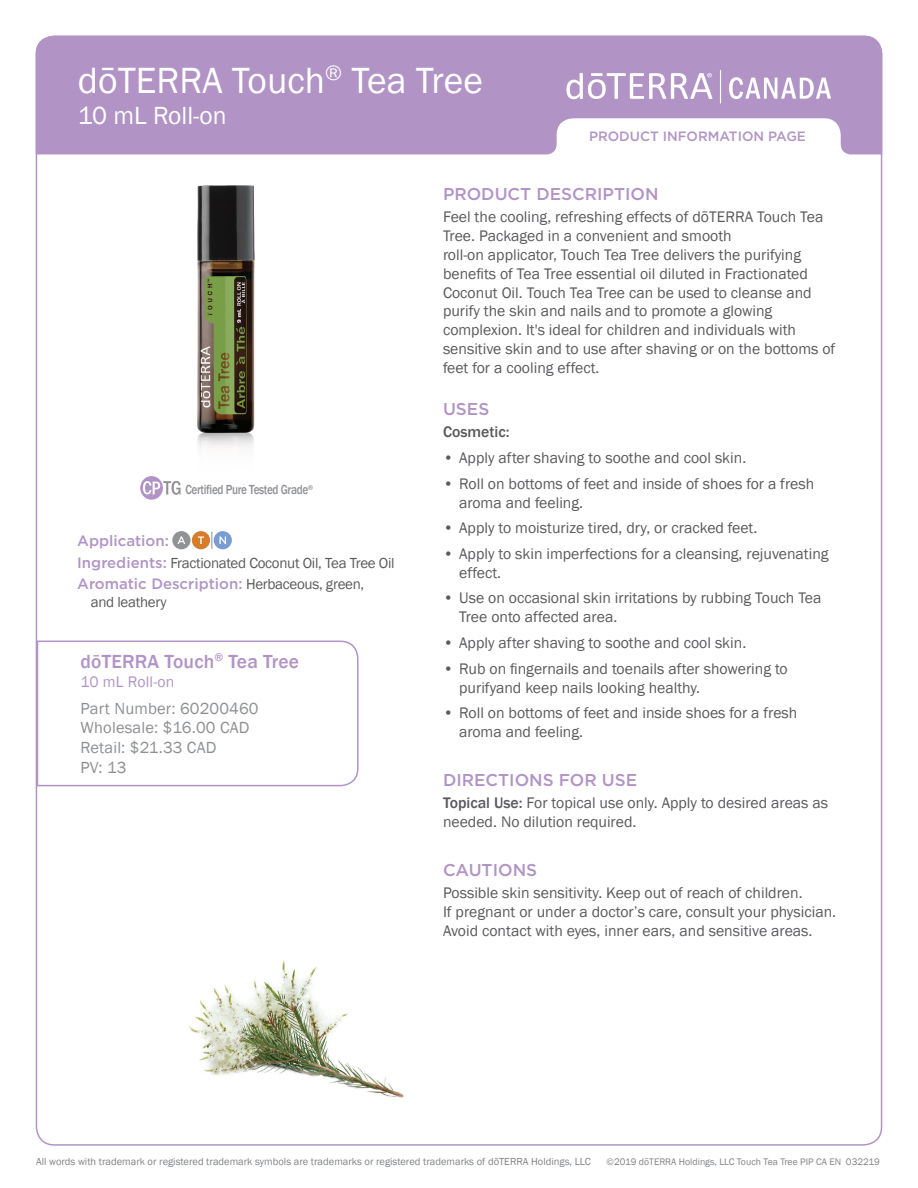
<style>
.page{position:relative;width:918px;height:1188px;background:#fff}
.page>*{position:absolute;margin:0;border:0;box-sizing:border-box;transform-origin:0 0}
.t1{font:37.5px "Franklin Gothic";color:#fff}
.t2{font:25.5px "Franklin Gothic";color:#fff}
.t3{font:500 19.5px "Franklin Gothic";letter-spacing:.01em;color:#b194c5}
.t4{font:500 17.1px "Gotham";color:#b194c5}
.t5{font:16.5px/19.8px "Franklin Gothic";letter-spacing:.01em;color:#8d8f92}
.t6{font:15.75px/18.9px "Franklin Gothic";color:#5a5a5d}
.t7{font:15.75px "Franklin Gothic";letter-spacing:.01em;color:#b194c5}
.t8{font:500 15.75px "Franklin Gothic";color:#5a5a5d}
.t9{font:15px "Franklin Gothic";letter-spacing:-.02em;color:#5a5a5d}
.t10{font:500 15px "Gotham";color:#b194c5}
.t11{font:500 13.5px "Franklin Gothic";letter-spacing:-.03em;color:#919295;scale:.83 1}
.t12{font:500 13.5px "Gotham";color:#b194c5}
.t13{font:10.5px "Franklin Gothic";color:#808285}
.t14{font:9.75px "Franklin Gothic";color:#808285}
.s1{font-family:"Gotham";font-weight:500;color:#b194c5}
.s2{font-family:"Franklin Gothic";font-weight:400;color:#5a5a5d}
.s3{font-weight:500}
</style>
<div class="page">
<svg style="left:36px;top:36px;width:846px;height:118px;background:#b99fcb"></svg>
<svg style="left:729px;top:77px;width:102px;height:22px"></svg>
<svg style="left:566px;top:73px;width:146px;height:26px"></svg>
<hr style="left:720px;top:70px;width:1px;height:34px;background:#fff">
<img style="left:197px;top:185px;width:58px;height:264px">
<svg style="left:211px;top:532px;width:1px;height:17px"></svg>
<div style="left:172px;top:531px;width:19px;height:18px;background:#919295;border-radius:50%"></div>
<svg style="left:177px;top:536px;width:8px;height:8px"></svg>
<div style="left:192px;top:531px;width:18px;height:18px;background:#d77c29;border-radius:50%"></div>
<svg style="left:198px;top:536px;width:6px;height:8px"></svg>
<div style="left:214px;top:531px;width:18px;height:18px;background:#799cd1;border-radius:50%"></div>
<svg style="left:219px;top:536px;width:7px;height:8px"></svg>
<svg style="left:36px;top:640px;width:323px;height:147px"></svg>
<img style="left:189px;top:961px;width:215px;height:137px">
<svg style="left:140px;top:476px;width:41px;height:24px"></svg>
<h1 class="t1" style="left:78px;top:57px;width:407px">dōTERRA Touch<sup>®</sup> Tea Tree</h1>
<h2 class="t2" style="left:78px;top:100px;width:150px">10 mL Roll-on</h2>
<p class="t11" style="left:185px;top:481px;width:156px">Certified Pure Tested Grade<sup>®</sup></p>
<p class="t10" style="left:77px;top:531px;width:93px">Application:</p>
<p class="t9" style="left:77px;top:553px;width:319px"><span class="s1">Ingredients:</span> Fractionated Coconut Oil, Tea Tree Oil</p>
<p class="t10" style="left:77px;top:574px;width:289px">Aromatic Description: <span class="s2">Herbaceous, green,</span></p>
<p class="t9" style="left:91px;top:593px;width:77px">and leathery</p>
<p class="t3" style="left:81px;top:649px;width:220px">dōTERRA Touch<sup>®</sup> Tea Tree</p>
<p class="t7" style="left:81px;top:672px;width:95px">10 mL Roll-on</p>
<p class="t5" style="left:81px;top:699px;width:179px">Part Number: 60200460<br>Wholesale: $16.00 CAD<br>Retail: $21.33 CAD<br>PV: 13</p>
<p class="t12" style="left:589px;top:128px;width:218px">PRODUCT INFORMATION PAGE</p>
<p class="t4" style="left:443px;top:182px;width:217px">PRODUCT DESCRIPTION</p>
<p class="t6" style="left:443px;top:208px;width:394px">Feel the cooling, refreshing effects of dōTERRA Touch Tea Tree. Packaged in a convenient and smooth<br>roll-on applicator, Touch Tea Tree delivers the purifying benefits of Tea Tree essential oil diluted in Fractionated Coconut Oil. Touch Tea Tree can be used to cleanse and purify the skin and nails and to promote a glowing complexion. It's ideal for children and individuals with sensitive skin and to use after shaving or on the bottoms of feet for a cooling effect.</p>
<p class="t4" style="left:443px;top:398px;width:48px">USES</p>
<p class="t8" style="left:443px;top:422px;width:68px">Cosmetic:</p>
<p class="t6" style="left:443px;top:449px;width:305px">• Apply after shaving to soothe and cool skin.</p>
<p class="t6" style="left:459px;top:474px;width:357px;text-indent:-16px">• Roll on bottoms of feet and inside of shoes for a fresh aroma and feeling.</p>
<p class="t6" style="left:443px;top:519px;width:316px">• Apply to moisturize tired, dry, or cracked feet.</p>
<p class="t6" style="left:459px;top:545px;width:371px;text-indent:-16px">• Apply to skin imperfections for a cleansing, rejuvenating effect.</p>
<p class="t6" style="left:459px;top:589px;width:364px;text-indent:-16px">• Use on occasional skin irritations by rubbing Touch Tea<br>Tree onto affected area.</p>
<p class="t6" style="left:443px;top:634px;width:305px">• Apply after shaving to soothe and cool skin.</p>
<p class="t6" style="left:459px;top:659px;width:330px;text-indent:-16px">• Rub on fingernails and toenails after showering to purifyand keep nails looking healthy.</p>
<p class="t6" style="left:459px;top:704px;width:340px;text-indent:-16px">• Roll on bottoms of feet and inside shoes for a fresh aroma and feeling.</p>
<p class="t4" style="left:443px;top:769px;width:196px">DIRECTIONS FOR USE</p>
<p class="t6" style="left:443px;top:794px;width:387px"><span class="s3">Topical Use:</span> For topical use only. Apply to desired areas as needed. No dilution required.</p>
<p class="t4" style="left:443px;top:859px;width:96px">CAUTIONS</p>
<p class="t6" style="left:443px;top:884px;width:395px">Possible skin sensitivity. Keep out of reach of children.<br>If pregnant or under a doctor’s care, consult your physician.<br>Avoid contact with eyes, inner ears, and sensitive areas.</p>
<p class="t13" style="left:36px;top:1155px;width:556px">All words with trademark or registered trademark symbols are trademarks or registered trademarks of dōTERRA Holdings, LLC</p>
<p class="t14" style="left:607px;top:1156px;width:275px">©2019 dōTERRA Holdings, LLC Touch Tea Tree PIP CA EN 032219</p>
</div>
